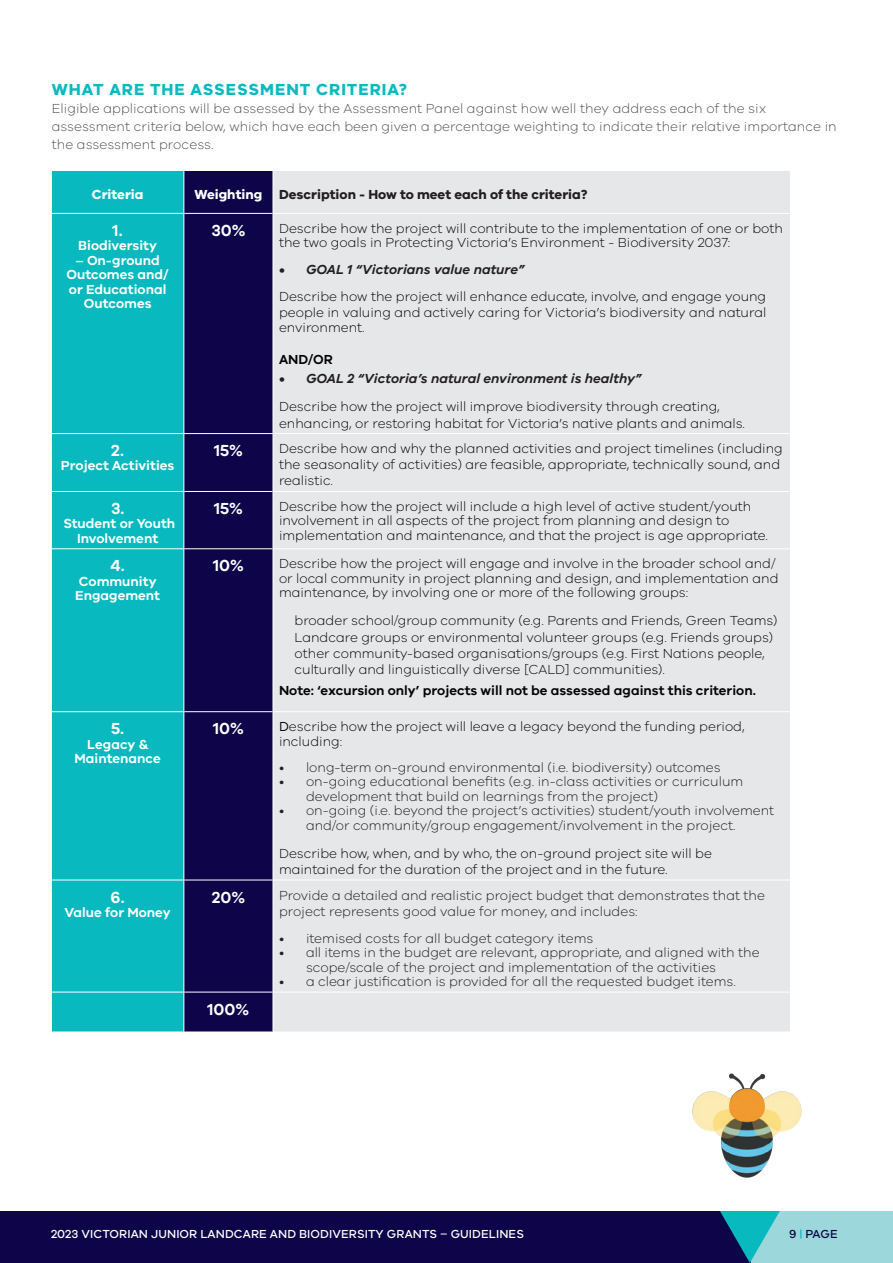
<style>
.page{position:relative;width:893px;height:1263px;background:#fff}
.page>*{position:absolute;margin:0;border:0;box-sizing:border-box;transform-origin:0 0}
.t1{font:600 16.5px "VIC";color:#fff}
.t2{font:700 16.5px "VIC";letter-spacing:.06em;color:#08babf}
.t3{font:300 13.5px/16.2px "VIC";color:#040503}
.t4{font:300 13.5px/14.4px "VIC";color:#231f20}
.t5{font:300 13.5px/18px "VIC";letter-spacing:.005em;color:#515151}
.t6{font:600 13.5px/14.4px "VIC";color:#fff;text-align:center}
.t7{font:italic 600 13.5px "VIC";color:#231f20}
.t8{font:600 13.5px "VIC";color:#040503}
.t9{font:700 13.5px "VIC";color:#231f20}
.t10{font:700 13.5px "VIC";color:#fff}
.t11{font:500 12px "VIC";letter-spacing:.01em;color:#fff}
.t12{font:500 12px "VIC";color:#0d0449}
.s1{color:#fff}
.s2{font-weight:400}
.s3{color:#08babf}
</style>
<div class="page">
<div style="left:0;top:1209px;width:750px;height:54px;background:#0d0449"></div>
<svg style="left:736px;top:1211px;width:157px;height:52px;background:#8bcdd3"></svg>
<div style="left:0;top:1200px;width:893px;height:10px;background:#fff"></div>
<div style="left:52px;top:171px;width:132px;height:860px;background:#08babf"></div>
<div style="left:185px;top:171px;width:88px;height:860px;background:#0d0449"></div>
<div style="left:274px;top:171px;width:516px;height:860px;background:#e6e7e9"></div>
<hr style="left:51px;top:491px;width:133px;height:1px;background:#fff">
<hr style="left:184px;top:491px;width:89px;height:1px;background:#fff">
<hr style="left:51px;top:548px;width:133px;height:1px;background:#fff">
<hr style="left:184px;top:548px;width:89px;height:1px;background:#fff">
<hr style="left:51px;top:711px;width:133px;height:1px;background:#fff">
<hr style="left:184px;top:711px;width:89px;height:1px;background:#fff">
<hr style="left:51px;top:880px;width:133px;height:1px;background:#fff">
<hr style="left:184px;top:880px;width:89px;height:1px;background:#fff">
<hr style="left:51px;top:992px;width:133px;height:1px;background:#fff">
<hr style="left:184px;top:992px;width:89px;height:1px;background:#fff">
<hr style="left:273px;top:213px;width:518px;height:1px;background:#fff">
<hr style="left:273px;top:433px;width:518px;height:1px;background:#fff">
<hr style="left:273px;top:491px;width:518px;height:1px;background:#fff">
<hr style="left:273px;top:548px;width:518px;height:1px;background:#fff">
<hr style="left:273px;top:711px;width:518px;height:1px;background:#fff">
<hr style="left:273px;top:880px;width:518px;height:1px;background:#fff">
<hr style="left:273px;top:992px;width:518px;height:1px;background:#fff">
<hr style="left:51px;top:213px;width:133px;height:1px;background:#fff">
<hr style="left:184px;top:213px;width:89px;height:1px;background:#fff">
<hr style="left:51px;top:433px;width:133px;height:1px;background:#fff">
<hr style="left:184px;top:433px;width:89px;height:1px;background:#fff">
<img style="left:624px;top:994px;width:245px;height:245px">
<p class="t2" style="left:52px;top:79px;width:357px">WHAT ARE THE ASSESSMENT CRITERIA?</p>
<p class="t5" style="left:52px;top:99px;width:787px">Eligible applications will be assessed by the Assessment Panel against how well they address each of the six assessment criteria below, which have each been given a percentage weighting to indicate their relative importance in the assessment process.</p>
<p class="t10" style="left:92px;top:186px;width:53px">Criteria</p>
<p class="t9" style="left:195px;top:186px;width:395px"><span class="s1">Weighting</span> Description - How to meet each of the criteria?</p>
<p class="t1" style="left:113px;top:220px;width:12px">1.</p>
<p class="t6" style="left:78px;top:238px;width:80px">Biodiversity</p>
<p class="t6" style="left:67px;top:253px;width:104px">– On-ground<br>Outcomes and/ or Educational<br>Outcomes</p>
<p class="t1" style="left:211px;top:220px;width:36px">30%</p>
<p class="t3" style="left:279px;top:221px;width:505px;line-height:14.4px">Describe how the project will contribute to the implementation of one or both the two goals in Protecting Victoria’s Environment - Biodiversity 2037:</p>
<p class="t7" style="left:279px;top:261px;width:247px">• GOAL 1 “Victorians value nature”</p>
<p class="t3" style="left:279px;top:288px;width:489px;line-height:15.6px;text-align:justify">Describe how the project will enhance educate, involve, and engage young people in valuing and actively caring for Victoria’s biodiversity and natural environment.</p>
<p class="t8" style="left:279px;top:351px;width:56px">AND/OR</p>
<p class="t7" style="left:279px;top:370px;width:364px">• GOAL 2 “Victoria’s natural environment is healthy”</p>
<p class="t3" style="left:279px;top:398px;width:468px">Describe how the project will improve biodiversity through creating, enhancing, or restoring habitat for Victoria’s native plants and animals.</p>
<p class="t1" style="left:111px;top:440px;width:14px">2.</p>
<p class="t6" style="left:61px;top:458px;width:115px">Project Activities</p>
<p class="t1" style="left:214px;top:440px;width:30px">15%</p>
<p class="t3" style="left:279px;top:440px;width:505px">Describe how and why the planned activities and project timelines (including the seasonality of activities) are feasible, appropriate, technically sound, and realistic.</p>
<p class="t1" style="left:111px;top:498px;width:15px">3.</p>
<p class="t6" style="left:63px;top:516px;width:113px">Student or Youth<br>Involvement</p>
<p class="t1" style="left:214px;top:498px;width:30px">15%</p>
<p class="t3" style="left:279px;top:499px;width:491px;line-height:14.4px">Describe how the project will include a high level of active student/youth involvement in all aspects of the project from planning and design to implementation and maintenance, and that the project is age appropriate.</p>
<p class="t1" style="left:111px;top:556px;width:16px">4.</p>
<p class="t6" style="left:75px;top:573px;width:86px;text-align:left">Community<br>Engagement</p>
<p class="t1" style="left:213px;top:556px;width:32px">10%</p>
<p class="t3" style="left:279px;top:556px;width:501px;line-height:14.4px">Describe how the project will engage and involve in the broader school and/ or local community in project planning and design, and implementation and maintenance, by involving one or more of the following groups:</p>
<p class="t3" style="left:295px;top:612px;width:484px">broader school/group community (e.g. Parents and Friends, Green Teams)<br>Landcare groups or environmental volunteer groups (e.g. Friends groups) other community-based organisations/groups (e.g. First Nations people, culturally and linguistically diverse [CALD] communities).</p>
<p class="t8" style="left:279px;top:682px;width:478px">Note: ‘excursion only’ projects will not be assessed against this criterion.</p>
<p class="t1" style="left:111px;top:719px;width:15px">5.</p>
<p class="t6" style="left:74px;top:736px;width:88px">Legacy &amp;<br>Maintenance</p>
<p class="t1" style="left:213px;top:719px;width:32px">10%</p>
<p class="t3" style="left:279px;top:719px;width:467px;line-height:14.4px"><span class="s2">D</span>escribe how the project will leave a legacy beyond the funding period, including:</p>
<p class="t4" style="left:279px;top:760px;width:443px">• long-term on-ground environmental (i.e. biodiversity) outcomes</p>
<p class="t4" style="left:306px;top:774px;width:439px;text-indent:-27px">• on-going educational benefits (e.g. in-class activities or curriculum development that build on learnings from the project)</p>
<p class="t4" style="left:306px;top:803px;width:470px;text-indent:-27px">• on-going (i.e. beyond the project’s activities) student/youth involvement and/or community/group engagement/involvement in the project.</p>
<p class="t3" style="left:279px;top:845px;width:434px">Describe how, when, and by who, the on-ground project site will be maintained for the duration of the project and in the future.</p>
<p class="t1" style="left:111px;top:887px;width:16px">6.</p>
<p class="t6" style="left:65px;top:905px;width:108px">Value for Money</p>
<p class="t1" style="left:212px;top:887px;width:35px">20%</p>
<p class="t4" style="left:279px;top:886px;width:487px;line-height:16.2px">Provide a detailed and realistic project budget that demonstrates that the project represents good value for money, and includes:</p>
<p class="t4" style="left:279px;top:931px;width:316px">• itemised costs for all budget category items</p>
<p class="t4" style="left:306px;top:945px;width:455px;text-indent:-27px">• all items in the budget are relevant, appropriate, and aligned with the scope/scale of the project and implementation of the activities</p>
<p class="t4" style="left:279px;top:974px;width:458px">• a clear justification is provided for all the requested budget items.</p>
<p class="t1" style="left:208px;top:999px;width:43px">100%</p>
<p class="t11" style="left:51px;top:1227px;width:474px">2023 VICTORIAN JUNIOR LANDCARE AND BIODIVERSITY GRANTS – GUIDELINES</p>
<p class="t12" style="left:789px;top:1227px;width:50px">9 <span class="s3">|</span> PAGE</p>
</div>
